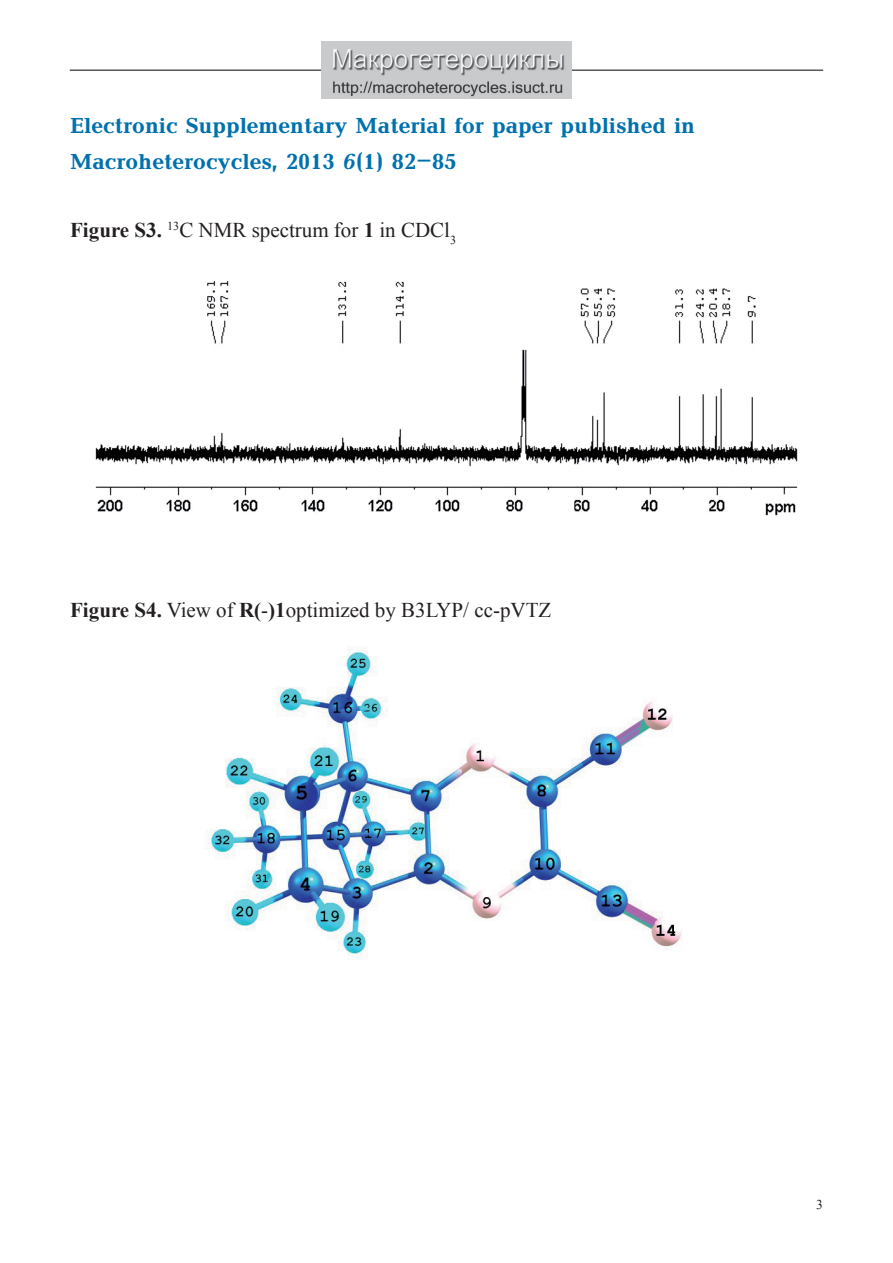
<style>
.page{position:relative;width:893px;height:1263px;background:#fff}
.page>*{position:absolute;margin:0;border:0;box-sizing:border-box;transform-origin:0 0}
.t1{font:700 22.5px/36px "Baltica";color:#0071ad}
.t2{font:21px "Times New Roman";color:#231f20}
.t3{font:13.5px "Times New Roman";color:#231f20}
.s1{font-style:italic}
.s2{font-weight:700}
</style>
<div class="page">
<hr style="left:70px;top:70px;width:753px;height:1px;background:#231f20">
<img style="left:321px;top:42px;width:251px;height:56px">
<img style="left:96px;top:280px;width:701px;height:236px">
<img style="left:205px;top:646px;width:476px;height:314px">
<p class="t1" style="left:70px;top:108px;width:626px">Electronic Supplementary Material for paper published in<br>Macroheterocycles, 2013 <span class="s1">6</span>(1) 82-85</p>
<p class="t2" style="left:70px;top:216px;width:387px"><span class="s2">Figure S3.</span> <sup>13</sup>C NMR spectrum for <span class="s2">1</span> in CDCl<sub>3</sub></p>
<p class="t2" style="left:70px;top:596px;width:483px"><span class="s2">Figure S4.</span> View of <span class="s2">R(</span>-<span class="s2">)1</span>optimized by B3LYP/ cc-pVTZ</p>
<p class="t3" style="left:816px;top:1195px;width:8px">3</p>
</div>
